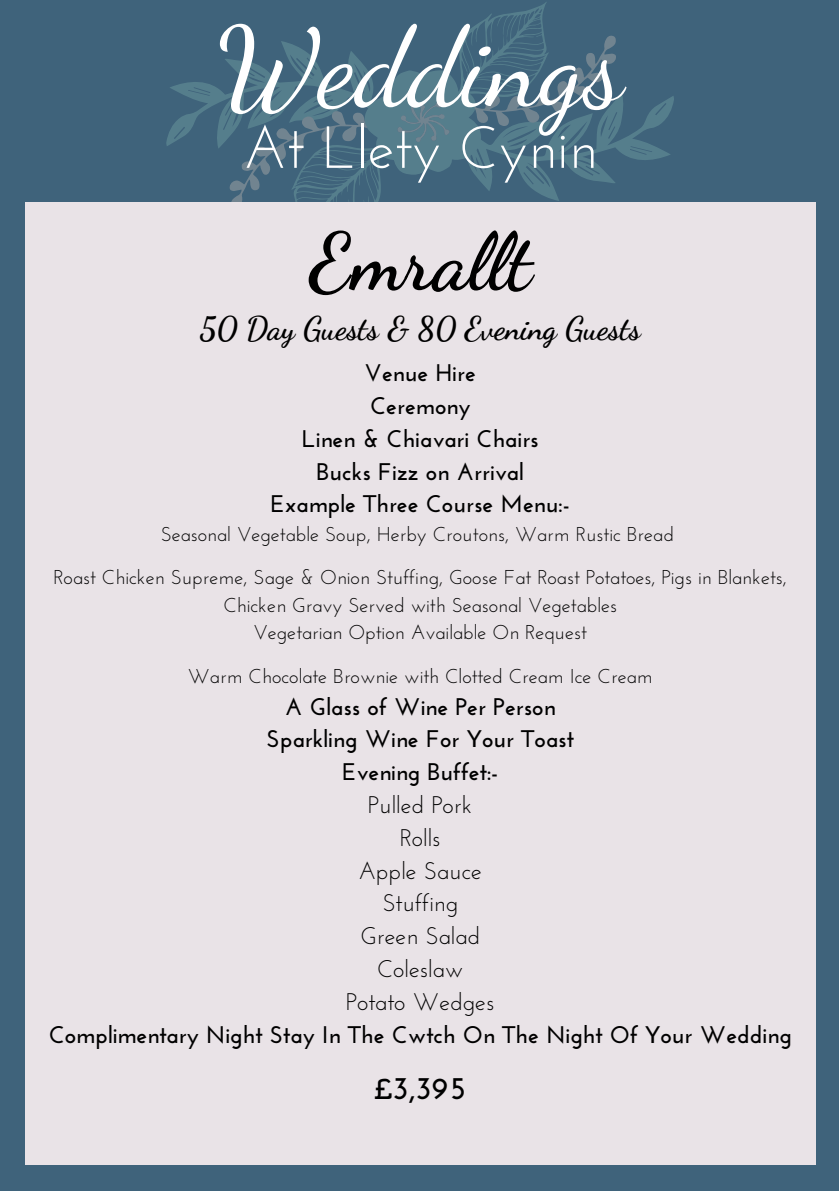
<style>
.page{position:relative;width:839px;height:1191px;background:#fff}
.page>*{position:absolute;margin:0;border:0;box-sizing:border-box;transform-origin:0 0}
.t1{font:112px "Dancing Script";color:#fff}
.t2{font:700 80px "Dancing Script";color:#000}
.t3{font:59.2px "Josefin Sans";color:#fff}
.t4{font:700 32px "Dancing Script";color:#000}
.t5{font:700 32px "Josefin Sans";color:#000}
.t6{font:700 24px/32.8px "Josefin Sans";color:#000;text-align:center}
.t7{font:24px/32.8px "Josefin Sans";color:#000;text-align:center}
.t8{font:20px/43.4px "Josefin Sans";color:#000;text-align:center}
</style>
<div class="page">
<div style="left:0;top:0;width:838px;height:1191px;background:#3f637b"></div>
<svg style="left:166px;top:2px;width:508px;height:200px"></svg>
<div style="left:25px;top:202px;width:790px;height:963px;background:#e9e3e7"></div>
<h1 class="t1" style="left:217px;top:1px;width:408px">Weddings</h1>
<h3 class="t3" style="left:243px;top:123px;width:356px">At Llety Cynin</h3>
<h2 class="t2" style="left:309px;top:215px;width:224px">Emrallt</h2>
<h3 class="t4" style="left:200px;top:310px;width:442px">50 Day Guests &amp; 80 Evening Guests</h3>
<p class="t6" style="left:270px;top:359px;width:301px">Venue Hire<br>Ceremony<br>Linen &amp; Chiavari Chairs<br>Bucks Fizz on Arrival<br>Example Three Course Menu:-</p>
<p class="t8" style="left:54px;top:514px;width:735px">Seasonal Vegetable Soup, Herby Croutons, Warm Rustic Bread<br>Roast Chicken Supreme, Sage &amp; Onion Stuffing, Goose Fat Roast Potatoes, Pigs in Blankets,</p>
<p class="t8" style="left:223px;top:593px;width:395px;line-height:27.6px">Chicken Gravy Served with Seasonal Vegetables<br>Vegetarian Option Available On Request</p>
<p class="t8" style="left:188px;top:656px;width:466px">Warm Chocolate Brownie with Clotted Cream Ice Cream</p>
<p class="t6" style="left:266px;top:692px;width:309px">A Glass of Wine Per Person<br>Sparkling Wine For Your Toast<br>Evening Buffet:-</p>
<p class="t7" style="left:346px;top:791px;width:150px">Pulled Pork<br>Rolls<br>Apple Sauce<br>Stuffing<br>Green Salad<br>Coleslaw<br>Potato Wedges</p>
<p class="t6" style="left:49px;top:1020px;width:744px">Complimentary Night Stay In The Cwtch On The Night Of Your Wedding</p>
<h3 class="t5" style="left:374px;top:1075px;width:94px">£3,395</h3>
</div>
